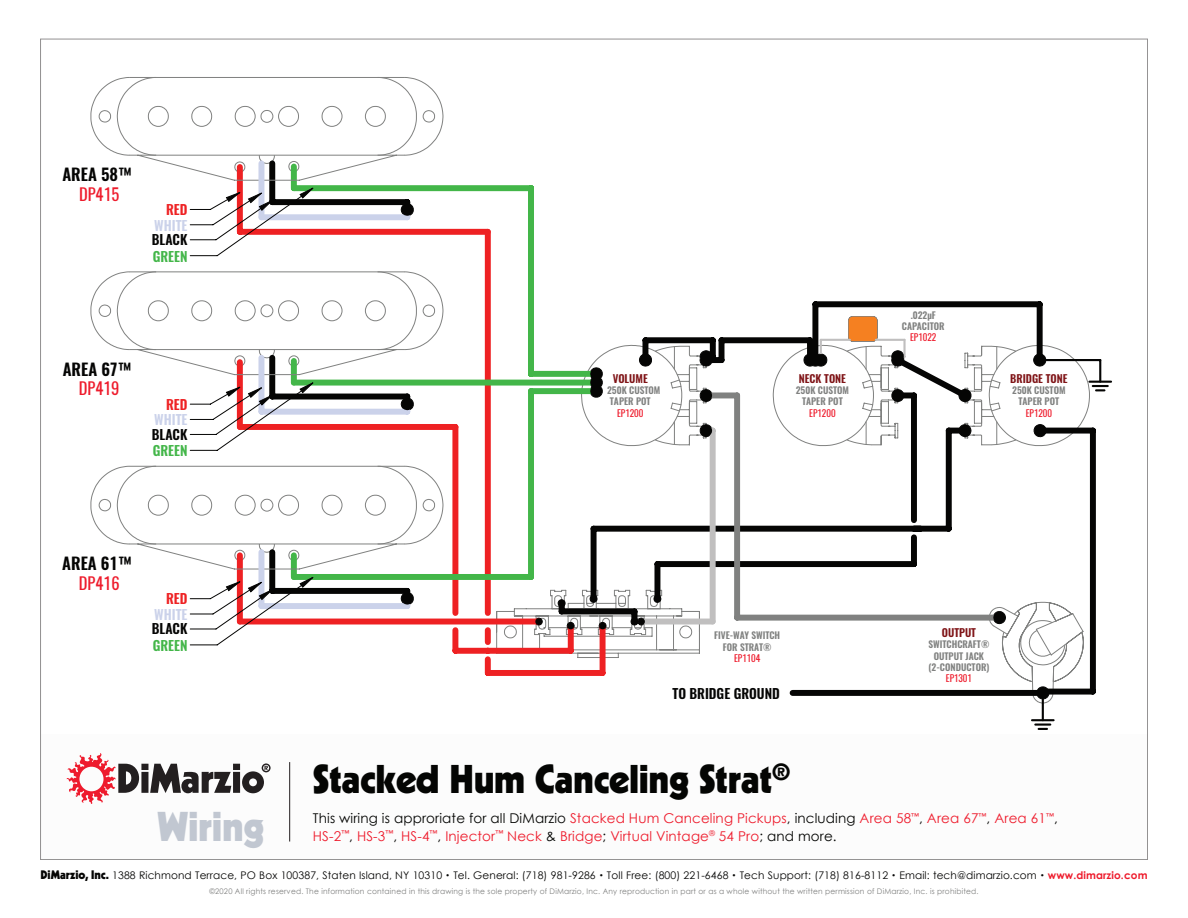
<style>
.page{position:relative;width:1188px;height:918px;background:#fff}
.page>*{position:absolute;margin:0;border:0;box-sizing:border-box;transform-origin:0 0}
.t1{font:900 40.5px "Kabel";letter-spacing:-.01em;color:#c1c7d1}
.t2{font:900 39px "Kabel";letter-spacing:-.01em;color:#040503}
.t3{font:600 16.5px "Oswald";color:#050504}
.t4{font:16.5px "Oswald";color:#ee1b2c}
.t5{font:13.5px/17.2px "Century Gothic";letter-spacing:.01em;color:#ee1b2c}
.t6{font:600 13.5px "Oswald";color:#050504}
.t7{font:600 13.5px "Oswald";color:#cbd2ea}
.t8{font:600 13.5px "Oswald";color:#43b649}
.t9{font:600 13.5px "Oswald";color:#ee2123}
.t10{font:600 10.8px "Oswald";color:#7f1417}
.t11{font:10.5px "Century Gothic";letter-spacing:.01em;color:#050504}
.t12{font:600 9.3px/11.2px "Oswald";color:#808180;text-align:center}
.t13{font:9.3px "Oswald";color:#ee1b2c}
.t14{font:7.65px "Century Gothic";letter-spacing:.025em;color:#808180}
.s1{color:#040503}
.s2{font-family:"Kabel";font-weight:900;font-size:12px}
.s3{font-size:7.5px}
.s4{font-weight:700;color:#ee1b2c}
</style>
<div class="page">
<svg style="left:66px;top:753px;width:205px;height:51px"></svg>
<hr style="left:289px;top:762px;width:1px;height:80px;background:#231f20">
<svg style="left:90px;top:271px;width:39px;height:274px"></svg>
<hr style="left:1032px;top:719px;width:22px;height:2px;background:#050504">
<hr style="left:1089px;top:381px;width:22px;height:2px;background:#050504">
<svg style="left:1093px;top:385px;width:15px;height:6px"></svg>
<hr style="left:1042px;top:699px;width:2px;height:21px;background:#050504">
<hr style="left:1099px;top:360px;width:2px;height:22px;background:#050504">
<svg style="left:1035px;top:724px;width:15px;height:6px"></svg>
<hr style="left:1040px;top:359px;width:60px;height:2px;background:#050504">
<svg style="left:269px;top:181px;width:774px;height:493px"></svg>
<div style="left:1047px;top:689px;width:46px;height:6px;background:#050504"></div>
<div style="left:1090px;top:431px;width:6px;height:261px;background:#050504"></div>
<div style="left:1040px;top:428px;width:53px;height:6px;background:#050504"></div>
<div style="left:237px;top:555px;width:6px;height:67px;background:#ee2123"></div>
<div style="left:237px;top:167px;width:6px;height:65px;background:#ee2123"></div>
<div style="left:240px;top:619px;width:299px;height:5px;background:#ee2123"></div>
<div style="left:452px;top:630px;width:6px;height:21px;background:#ee2123"></div>
<div style="left:240px;top:229px;width:248px;height:6px;background:#ee2123"></div>
<div style="left:455px;top:648px;width:116px;height:6px;background:#ee2123"></div>
<div style="left:291px;top:555px;width:6px;height:22px;background:#43b649"></div>
<div style="left:291px;top:167px;width:6px;height:21px;background:#43b649"></div>
<div style="left:294px;top:185px;width:237px;height:6px;background:#43b649"></div>
<div style="left:294px;top:574px;width:237px;height:6px;background:#43b649"></div>
<div style="left:528px;top:188px;width:6px;height:186px;background:#43b649"></div>
<svg style="left:129px;top:271px;width:272px;height:299px"></svg>
<svg style="left:90px;top:77px;width:354px;height:104px"></svg>
<div style="left:261px;top:214px;width:146px;height:6px;background:#cbd2ea"></div>
<div style="left:258px;top:358px;width:6px;height:54px;background:#cbd2ea"></div>
<div style="left:261px;top:409px;width:146px;height:6px;background:#cbd2ea"></div>
<div style="left:258px;top:552px;width:6px;height:54px;background:#cbd2ea"></div>
<div style="left:261px;top:603px;width:146px;height:6px;background:#cbd2ea"></div>
<div style="left:258px;top:163px;width:6px;height:54px;background:#cbd2ea"></div>
<svg style="left:485px;top:316px;width:599px;height:388px"></svg>
<svg style="left:971px;top:351px;width:75px;height:251px"></svg>
<svg style="left:401px;top:204px;width:570px;height:425px"></svg>
<svg style="left:189px;top:187px;width:125px;height:70px"></svg>
<svg style="left:189px;top:382px;width:125px;height:69px"></svg>
<svg style="left:189px;top:576px;width:125px;height:70px"></svg>
<h3 class="t3" style="left:62px;top:163px;width:71px">AREA 58™</h3>
<h3 class="t4" style="left:79px;top:183px;width:42px">DP415</h3>
<p class="t9" style="left:166px;top:200px;width:23px">RED</p>
<p class="t7" style="left:154px;top:216px;width:35px">WHITE</p>
<p class="t6" style="left:152px;top:230px;width:37px">BLACK</p>
<p class="t8" style="left:153px;top:247px;width:36px">GREEN</p>
<h3 class="t3" style="left:63px;top:357px;width:70px">AREA 67™</h3>
<h3 class="t4" style="left:79px;top:377px;width:42px">DP419</h3>
<p class="t9" style="left:166px;top:395px;width:23px">RED</p>
<p class="t7" style="left:154px;top:410px;width:35px">WHITE</p>
<p class="t6" style="left:152px;top:425px;width:37px">BLACK</p>
<p class="t8" style="left:153px;top:441px;width:36px">GREEN</p>
<h3 class="t3" style="left:62px;top:552px;width:71px">AREA 61™</h3>
<h3 class="t4" style="left:79px;top:572px;width:42px">DP416</h3>
<p class="t9" style="left:166px;top:589px;width:23px">RED</p>
<p class="t7" style="left:154px;top:605px;width:35px">WHITE</p>
<p class="t6" style="left:152px;top:620px;width:37px">BLACK</p>
<p class="t8" style="left:153px;top:636px;width:36px">GREEN</p>
<p class="t10" style="left:613px;top:371px;width:37px">VOLUME</p>
<p class="t12" style="left:610px;top:385px;width:52px;text-align:left;text-indent:-3px">250K CUSTOM<br>TAPER POT</p>
<p class="t13" style="left:617px;top:406px;width:28px">EP1200</p>
<p class="t10" style="left:799px;top:371px;width:49px">NECK TONE</p>
<p class="t12" style="left:796px;top:385px;width:55px">250K CUSTOM<br>TAPER POT</p>
<p class="t13" style="left:809px;top:406px;width:28px">EP1200</p>
<p class="t12" style="left:902px;top:309px;width:44px">.022µF<br>CAPACITOR</p>
<p class="t13" style="left:910px;top:331px;width:28px">EP1022</p>
<p class="t10" style="left:1010px;top:371px;width:59px">BRIDGE TONE</p>
<p class="t12" style="left:1012px;top:385px;width:55px">250K CUSTOM<br>TAPER POT</p>
<p class="t13" style="left:1026px;top:406px;width:28px">EP1200</p>
<p class="t12" style="left:714px;top:630px;width:68px">FIVE-WAY SWITCH<br>FOR STRAT®</p>
<p class="t13" style="left:734px;top:652px;width:28px">EP1104</p>
<p class="t6" style="left:672px;top:684px;width:109px">TO BRIDGE GROUND</p>
<p class="t10" style="left:942px;top:625px;width:36px">OUTPUT</p>
<p class="t12" style="left:929px;top:639px;width:62px">SWITCHCRAFT®<br>OUTPUT JACK (2-CONDUCTOR)</p>
<p class="t13" style="left:946px;top:672px;width:28px">EP1301</p>
<h2 class="t2" style="left:313px;top:754px;width:479px">Stacked Hum Canceling Strat<sup>®</sup></h2>
<p class="t5" style="left:313px;top:810px;width:746px"><span class="s1">This wiring is approriate for all DiMarzio</span> Stacked Hum Canceling Pickups<span class="s1">, including</span> Area 58<sup>™</sup><span class="s1">,</span> Area 67<sup>™</sup><span class="s1">,</span> Area 61<sup>™</sup><span class="s1">,<br></span>HS-2<sup>™</sup><span class="s1">,</span> HS-3<sup>™</sup><span class="s1">,</span> HS-4<sup>™</sup><span class="s1">,</span> Injector<sup>™</sup> Neck <span class="s1">&amp;</span> Bridge<span class="s1">;</span> Virtual Vintage<sup>®</sup> 54 Pro<span class="s1">; and more.</span></p>
<h1 class="t1" style="left:158px;top:801px;width:108px">Wiring</h1>
<p class="t11" style="left:41px;top:869px;width:1108px"><span class="s2">DiMarzio, Inc.</span> 1388 Richmond Terrace, PO Box 100387, Staten Island, NY 10310 <span class="s3">•</span> Tel. General: (718) 981-9286 <span class="s3">•</span> Toll Free: (800) 221-6468 <span class="s3">•</span> Tech Support: (718) 816-8112 <span class="s3">•</span> Email: tech@dimarzio.com <span class="s3">•</span> <span class="s4">www.dimarzio.com</span></p>
<p class="t14" style="left:210px;top:887px;width:771px">©2020 All rights reserved. The information contained in this drawing is the sole property of DiMarzio, Inc. Any reproduction in part or as a whole without the written permission of DiMarzio, Inc. is prohibited.</p>
</div>
